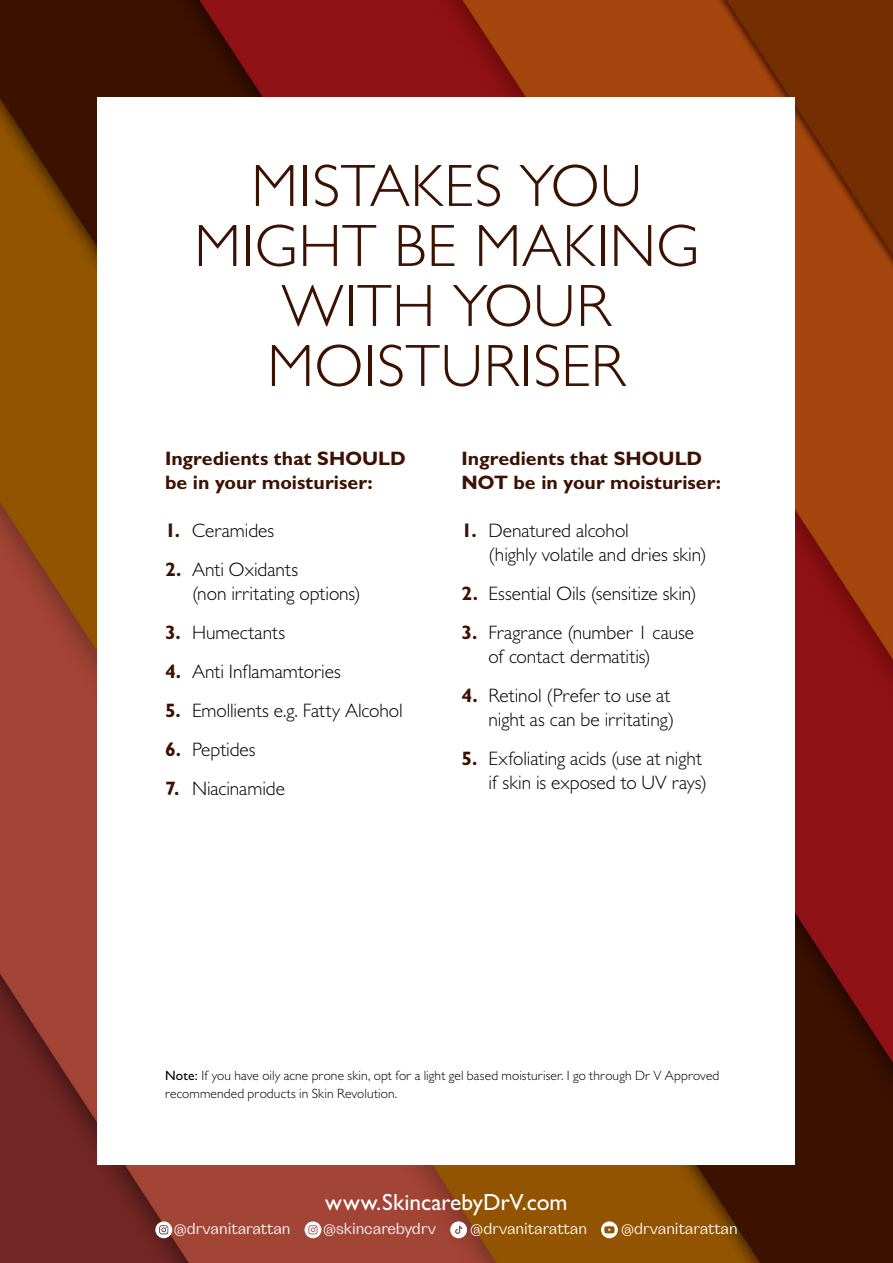
<style>
.page{position:relative;width:893px;height:1263px;background:#fff}
.page>*{position:absolute;margin:0;border:0;box-sizing:border-box;transform-origin:0 0}
.t1{font:300 60px/60px "Gill Sans MT Pro";letter-spacing:.01em;color:#3c1100;text-align:center}
.t2{font:500 23.4px "Gill Sans MT Pro";color:#fff}
.t3{font:300 19.5px/24px "Gill Sans MT Pro";letter-spacing:-.005em;color:#000}
.t4{font:700 19.5px/24px "Gill Sans MT Pro";color:#3c1100}
.t5{font:16.05px "Grotta";color:#fff}
.t6{font:300 13.5px/18px "Gill Sans MT Pro";letter-spacing:.01em;color:#000}
.s1{font-weight:700;color:#3c1100}
.s2{font-weight:500}
</style>
<div class="page">
<img style="left:0;top:0;width:893px;height:1263px">
<div style="left:98px;top:98px;width:697px;height:1067px;background:#fff"></div>
<svg style="left:155px;top:1221px;width:17px;height:17px"></svg>
<svg style="left:305px;top:1221px;width:16px;height:17px"></svg>
<svg style="left:450px;top:1221px;width:17px;height:17px"></svg>
<svg style="left:601px;top:1221px;width:17px;height:17px"></svg>
<p class="t1" style="left:194px;top:155px;width:506px">MISTAKES YOU<br>MIGHT BE MAKING<br>WITH YOUR<br>MOISTURISER</p>
<p class="t4" style="left:165px;top:446px;width:242px">Ingredients that SHOULD be in your moisturiser:</p>
<p class="t3" style="left:165px;top:518px;width:111px"><span class="s1">1.</span> Ceramides</p>
<p class="t3" style="left:192px;top:557px;width:170px;text-indent:-27px"><span class="s1">2.</span> Anti Oxidants<br>(non irritating options)</p>
<p class="t3" style="left:165px;top:620px;width:122px"><span class="s1">3.</span> Humectants</p>
<p class="t3" style="left:165px;top:659px;width:177px"><span class="s1">4.</span> Anti Inflamamtories</p>
<p class="t3" style="left:165px;top:698px;width:239px"><span class="s1">5.</span> Emollients e.g. Fatty Alcohol</p>
<p class="t3" style="left:165px;top:737px;width:92px"><span class="s1">6.</span> Peptides</p>
<p class="t3" style="left:165px;top:776px;width:122px"><span class="s1">7.</span> Niacinamide</p>
<p class="t4" style="left:461px;top:446px;width:261px">Ingredients that SHOULD<br>NOT be in your moisturiser:</p>
<p class="t3" style="left:488px;top:518px;width:220px;text-indent:-27px"><span class="s1">1.</span> Denatured alcohol<br>(highly volatile and dries skin)</p>
<p class="t3" style="left:461px;top:581px;width:237px"><span class="s1">2.</span> Essential Oils (sensitize skin)</p>
<p class="t3" style="left:488px;top:620px;width:207px;text-indent:-27px"><span class="s1">3.</span> Fragrance (number 1 cause of contact dermatitis)</p>
<p class="t3" style="left:461px;top:683px;width:214px;text-align:right"><span class="s1">4.</span> Retinol (Prefer to use at night as can be irritating)</p>
<p class="t3" style="left:461px;top:746px;width:247px;text-align:right"><span class="s1">5.</span> Exfoliating acids (use at night if skin is exposed to UV rays)</p>
<p class="t6" style="left:165px;top:1066px;width:556px"><span class="s2">Note:</span> If you have oily acne prone skin, opt for a light gel based moisturiser. I go through Dr V Approved recommended products in Skin Revolution.</p>
<p class="t2" style="left:325px;top:1188px;width:244px">www.SkincarebyDrV.com</p>
<p class="t5" style="left:174px;top:1219px;width:118px">@drvanitarattan</p>
<p class="t5" style="left:323px;top:1219px;width:115px">@skincarebydrv</p>
<p class="t5" style="left:470px;top:1219px;width:118px">@drvanitarattan</p>
<p class="t5" style="left:621px;top:1219px;width:118px">@drvanitarattan</p>
</div>
